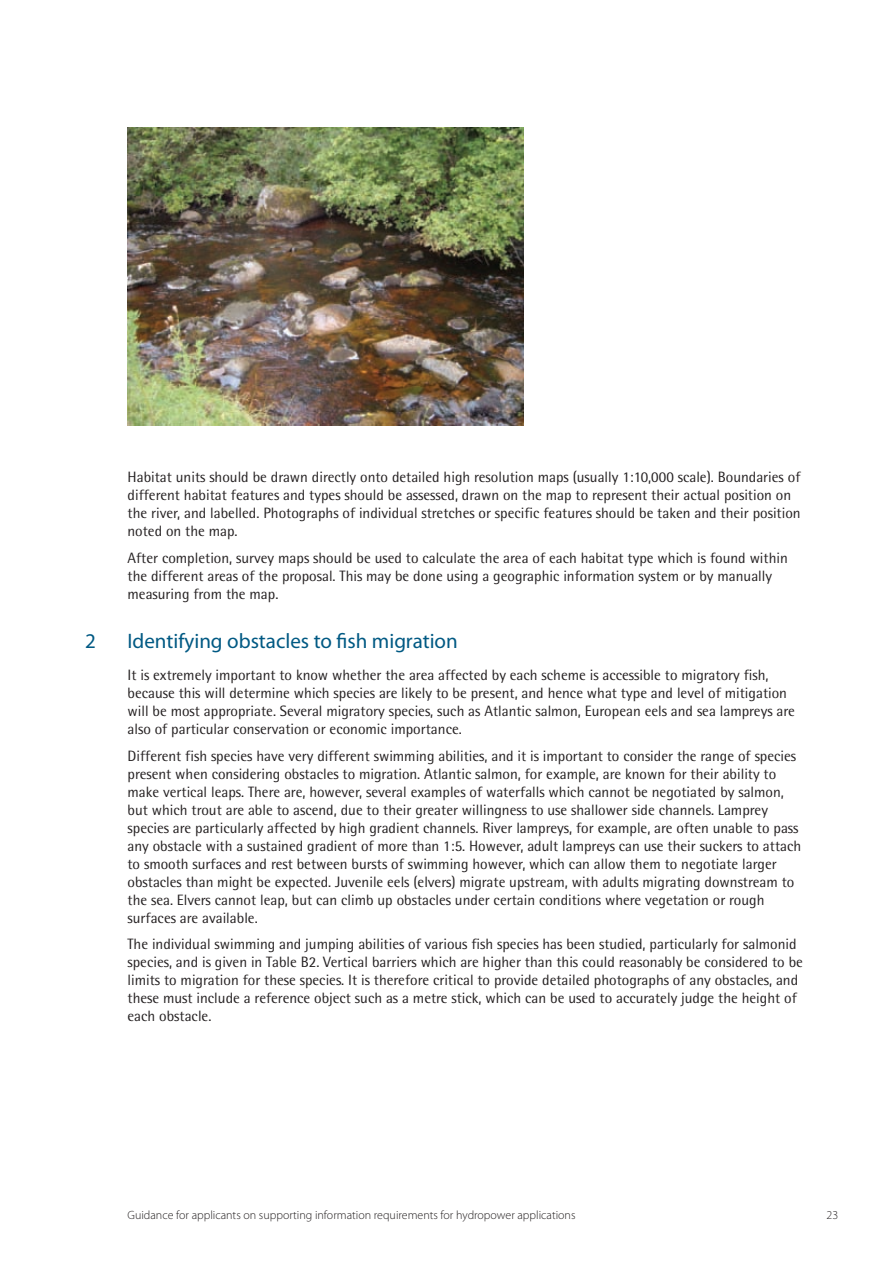
<style>
.page{position:relative;width:893px;height:1263px;background:#fff}
.page>*{position:absolute;margin:0;border:0;box-sizing:border-box;transform-origin:0 0}
.t1{font:21px "Myriad Pro";color:#005983}
.t2{font:15px/18px "Rotis Semi Sans";color:#231f20}
.t3{font:300 12px "Myriad Pro";color:#231f20}
</style>
<div class="page">
<img style="left:128px;top:128px;width:395px;height:297px">
<p class="t2" style="left:128px;top:470px;width:675px">Habitat units should be drawn directly onto detailed high resolution maps (usually 1:10,000 scale). Boundaries of different habitat features and types should be assessed, drawn on the map to represent their actual position on the river, and labelled. Photographs of individual stretches or specific features should be taken and their position noted on the map.</p>
<p class="t2" style="left:128px;top:550px;width:662px">After completion, survey maps should be used to calculate the area of each habitat type which is found within the different areas of the proposal. This may be done using a geographic information system or by manually measuring from the map.</p>
<h1 class="t1" style="left:85px;top:633px;width:12px">2</h1>
<h1 class="t1" style="left:128px;top:633px;width:332px">Identifying obstacles to fish migration</h1>
<p class="t2" style="left:128px;top:668px;width:669px">It is extremely important to know whether the area affected by each scheme is accessible to migratory fish, because this will determine which species are likely to be present, and hence what type and level of mitigation will be most appropriate. Several migratory species, such as Atlantic salmon, European eels and sea lampreys are also of particular conservation or economic importance.</p>
<p class="t2" style="left:127px;top:748px;width:675px">Different fish species have very different swimming abilities, and it is important to consider the range of species present when considering obstacles to migration. Atlantic salmon, for example, are known for their ability to make vertical leaps. There are, however, several examples of waterfalls which cannot be negotiated by salmon, but which trout are able to ascend, due to their greater willingness to use shallower side channels. Lamprey species are particularly affected by high gradient channels. River lampreys, for example, are often unable to pass any obstacle with a sustained gradient of more than 1:5. However, adult lampreys can use their suckers to attach to smooth surfaces and rest between bursts of swimming however, which can allow them to negotiate larger obstacles than might be expected. Juvenile eels (elvers) migrate upstream, with adults migrating downstream to the sea. Elvers cannot leap, but can climb up obstacles under certain conditions where vegetation or rough surfaces are available.</p>
<p class="t2" style="left:128px;top:937px;width:677px">The individual swimming and jumping abilities of various fish species has been studied, particularly for salmonid species, and is given in Table B2. Vertical barriers which are higher than this could reasonably be considered to be limits to migration for these species. It is therefore critical to provide detailed photographs of any obstacles, and these must include a reference object such as a metre stick, which can be used to accurately judge the height of each obstacle.</p>
<p class="t3" style="left:128px;top:1211px;width:449px">Guidance for applicants on supporting information requirements for hydropower applications</p>
<p class="t3" style="left:827px;top:1211px;width:13px">23</p>
</div>
